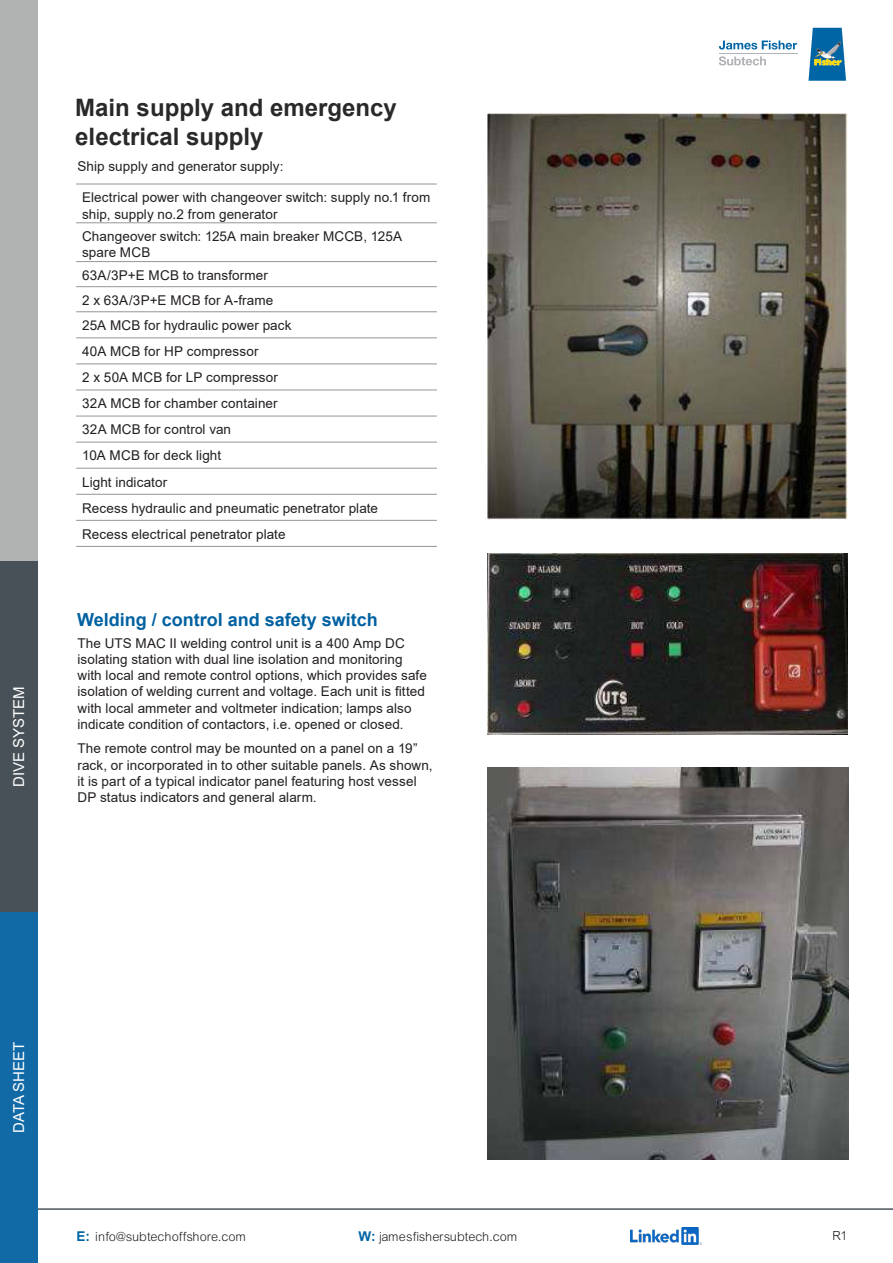
<style>
.page{position:relative;width:893px;height:1263px;background:#fff}
.page>*{position:absolute;margin:0;border:0;box-sizing:border-box;transform-origin:0 0}
.t1{font:700 24px/28.8px "Arial";color:#292929}
.t2{font:700 18px "Arial";color:#0061a1}
.t3{font:15px "Arial";color:#fff}
.t4{font:13.5px/16.2px "Arial";letter-spacing:.01em;color:#231f20}
.t5{font:13.5px "Arial Lgt";letter-spacing:.015em;color:#231f20}
.s1{font-family:"Arial";font-weight:700;color:#0065a4}
</style>
<div class="page">
<hr style="left:76px;top:222px;width:361px;height:1px;background:#939598">
<hr style="left:76px;top:261px;width:361px;height:1px;background:#939598">
<hr style="left:76px;top:286px;width:361px;height:1px;background:#939598">
<hr style="left:76px;top:311px;width:361px;height:1px;background:#939598">
<hr style="left:76px;top:337px;width:361px;height:1px;background:#939598">
<hr style="left:76px;top:364px;width:361px;height:1px;background:#939598">
<hr style="left:76px;top:390px;width:361px;height:1px;background:#939598">
<hr style="left:76px;top:416px;width:361px;height:1px;background:#939598">
<hr style="left:76px;top:442px;width:361px;height:1px;background:#939598">
<hr style="left:76px;top:468px;width:361px;height:1px;background:#939598">
<hr style="left:76px;top:494px;width:361px;height:1px;background:#939598">
<hr style="left:76px;top:520px;width:361px;height:1px;background:#939598">
<hr style="left:76px;top:546px;width:361px;height:1px;background:#939598">
<hr style="left:76px;top:184px;width:361px;height:1px;background:#939598">
<hr style="left:0;top:1208px;width:893px;height:2px;background:#4d545a">
<div style="left:0;top:912px;width:38px;height:351px;background:#1169a6"></div>
<div style="left:0;top:0;width:38px;height:912px;background:#b1b3b3"></div>
<div style="left:0;top:561px;width:38px;height:351px;background:#475157"></div>
<img style="left:630px;top:1227px;width:71px;height:17px">
<svg style="left:719px;top:41px;width:78px;height:9px"></svg>
<hr style="left:719px;top:53px;width:78px;height:1px;background:#b2b3b7">
<svg style="left:808px;top:28px;width:38px;height:53px;background:#3f86a7"></svg>
<svg style="left:719px;top:56px;width:47px;height:9px"></svg>
<img style="left:488px;top:113px;width:359px;height:407px">
<img style="left:488px;top:553px;width:359px;height:181px">
<img style="left:488px;top:767px;width:361px;height:393px">
<p class="t3" style="left:9px;top:787px;width:102px;rotate:-90deg">DIVE SYSTEM</p>
<p class="t1" style="left:75px;top:94px;width:323px">Main supply and emergency electrical supply</p>
<p class="t4" style="left:77px;top:158px;width:208px">Ship supply and generator supply:</p>
<p class="t4" style="left:82px;top:189px;width:350px">Electrical power with changeover switch: supply no.1 from</p>
<p class="t4" style="left:82px;top:206px;width:197px">ship, supply no.2 from generator</p>
<p class="t4" style="left:82px;top:228px;width:321px">Changeover switch: 125A main breaker MCCB, 125A spare MCB</p>
<p class="t4" style="left:82px;top:267px;width:187px">63A/3P+E MCB to transformer</p>
<p class="t4" style="left:82px;top:292px;width:193px">2 x 63A/3P+E MCB for A-frame</p>
<p class="t4" style="left:82px;top:317px;width:211px">25A MCB for hydraulic power pack</p>
<p class="t4" style="left:82px;top:343px;width:178px">40A MCB for HP compressor</p>
<p class="t4" style="left:82px;top:369px;width:197px">2 x 50A MCB for LP compressor</p>
<p class="t4" style="left:82px;top:395px;width:197px">32A MCB for chamber container</p>
<p class="t4" style="left:82px;top:421px;width:150px">32A MCB for control van</p>
<p class="t4" style="left:82px;top:447px;width:141px">10A MCB for deck light</p>
<p class="t4" style="left:82px;top:474px;width:87px">Light indicator</p>
<p class="t4" style="left:82px;top:500px;width:297px">Recess hydraulic and pneumatic penetrator plate</p>
<p class="t4" style="left:82px;top:526px;width:205px">Recess electrical penetrator plate</p>
<p class="t2" style="left:77px;top:607px;width:302px">Welding / control and safety switch</p>
<p class="t4" style="left:77px;top:635px;width:351px">The UTS MAC II welding control unit is a 400 Amp DC isolating station with dual line isolation and monitoring with local and remote control options, which provides safe isolation of welding current and voltage. Each unit is fitted with local ammeter and voltmeter indication; lamps also indicate condition of contactors, i.e. opened or closed.</p>
<p class="t4" style="left:77px;top:740px;width:357px">The remote control may be mounted on a panel on a 19” rack, or incorporated in to other suitable panels. As shown, it is part of a typical indicator panel featuring host vessel DP status indicators and general alarm.</p>
<p class="t3" style="left:9px;top:1133px;width:93px;rotate:-90deg">DATA SHEET</p>
<p class="t5" style="left:77px;top:1229px;width:172px"><span class="s1">E:</span> info@subtechoffshore.com</p>
<p class="t5" style="left:359px;top:1229px;width:161px"><span class="s1">W:</span> jamesfishersubtech.com</p>
<p class="t5" style="left:834px;top:1228px;width:17px">R1</p>
</div>
